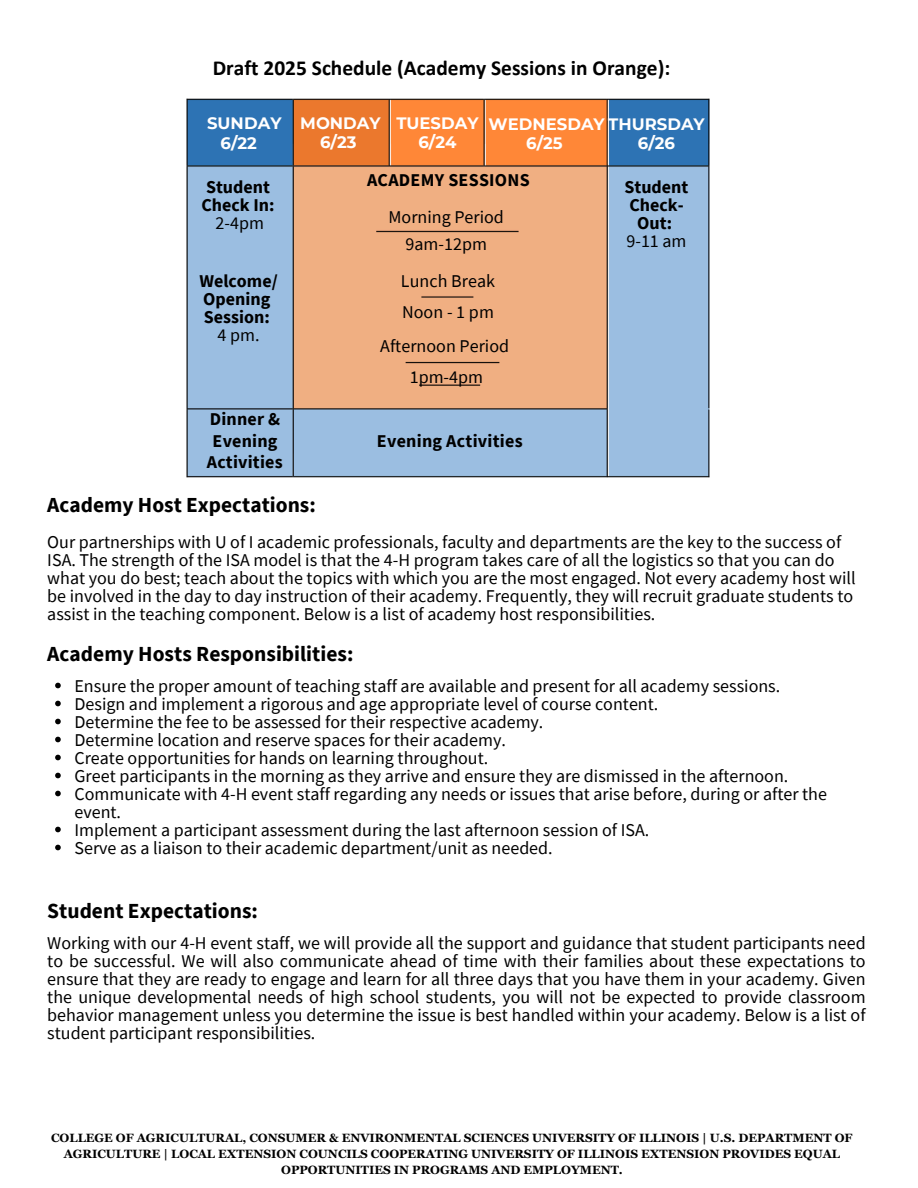
<style>
.page{position:relative;width:918px;height:1188px;background:#fff}
.page>*{position:absolute;margin:0;border:0;box-sizing:border-box;transform-origin:0 0}
.t1{font:700 21.45px "Source Sans Pro";color:#000}
.t2{font:700 21.45px "Calibri";color:#000}
.t3{font:18px/18px "Source Sans Pro";color:#000}
.t4{font:700 18px/18px "Source Sans Pro";letter-spacing:.01em;color:#000;text-align:center}
.t5{font:700 16.5px/19.2px "Montserrat";color:#fff;text-align:center}
.t6{font:700 12px/16px "Georgia Pro";color:#000;text-align:center}
.s1{font-weight:400}
</style>
<div class="page">
<img style="left:186px;top:98px;width:524px;height:380px">
<svg style="left:55px;top:683px;width:6px;height:5px"></svg>
<svg style="left:55px;top:701px;width:6px;height:5px"></svg>
<svg style="left:55px;top:719px;width:6px;height:5px"></svg>
<svg style="left:55px;top:737px;width:6px;height:5px"></svg>
<svg style="left:55px;top:755px;width:6px;height:5px"></svg>
<svg style="left:55px;top:773px;width:6px;height:5px"></svg>
<svg style="left:55px;top:791px;width:6px;height:5px"></svg>
<svg style="left:55px;top:827px;width:6px;height:5px"></svg>
<svg style="left:55px;top:845px;width:6px;height:5px"></svg>
<h4 class="t2" style="left:213px;top:59px;width:459px">Draft 2025 Schedule (Academy Sessions in Orange):</h4>
<h4 class="t5" style="left:207px;top:114px;width:76px">SUNDAY</h4>
<h3 class="t5" style="left:221px;top:134px;width:38px">6/22</h3>
<h3 class="t4" style="left:202px;top:177px;width:75px;text-align:left">Student<br>Check In:</h3>
<h1 class="t3" style="left:216px;top:213px;width:50px">2-4pm</h1>
<h4 class="t4" style="left:199px;top:272px;width:80px;text-align:left">Welcome/<br>Opening<br>Session:</h4>
<h1 class="t3" style="left:218px;top:326px;width:43px">4 pm.</h1>
<h4 class="t4" style="left:207px;top:408px;width:77px;line-height:21.3px">Dinner &amp;<br>Evening<br>Activities</h4>
<p class="t5" style="left:300px;top:114px;width:82px">MONDAY<br>6/23</p>
<p class="t5" style="left:396px;top:114px;width:84px">TUESDAY<br>6/24</p>
<p class="t5" style="left:526px;top:114px;width:180px;text-align:left;text-indent:-38px">WEDNESDAY THURSDAY<br>6/25</p>
<p class="t4" style="left:367px;top:170px;width:164px">ACADEMY SESSIONS</p>
<p class="t3" style="left:389px;top:203px;width:117px;line-height:27px;text-align:center">Morning Period<br>9am-12pm</p>
<p class="t3" style="left:401px;top:272px;width:96px">Lunch Break</p>
<h1 class="t5" style="left:638px;top:134px;width:39px">6/26</h1>
<h4 class="t4" style="left:625px;top:177px;width:65px">Student<br>Check-<br>Out:<br><span class="s1">9-11 am</span></h4>
<p class="t3" style="left:402px;top:302px;width:93px">Noon - 1 pm</p>
<p class="t3" style="left:380px;top:337px;width:130px">Afternoon Period</p>
<p class="t3" style="left:410px;top:367px;width:75px">1pm-4pm</p>
<p class="t4" style="left:377px;top:432px;width:147px">Evening Activities</p>
<h4 class="t1" style="left:47px;top:491px;width:270px">Academy Host Expectations:</h4>
<p class="t3" style="left:47px;top:532px;width:810px">Our partnerships with U of I academic professionals, faculty and departments are the key to the success of ISA. The strength of the ISA model is that the 4-H program takes care of all the logistics so that you can do what you do best; teach about the topics with which you are the most engaged. Not every academy host will be involved in the day to day instruction of their academy. Frequently, they will recruit graduate students to assist in the teaching component. Below is a list of academy host responsibilities.</p>
<h2 class="t1" style="left:47px;top:640px;width:308px">Academy Hosts Responsibilities:</h2>
<h3 class="t3" style="left:74px;top:676px;width:707px">Ensure the proper amount of teaching staff are available and present for all academy sessions.</h3>
<h2 class="t3" style="left:74px;top:694px;width:585px">Design and implement a rigorous and age appropriate level of course content.</h2>
<h2 class="t3" style="left:74px;top:712px;width:471px">Determine the fee to be assessed for their respective academy.</h2>
<h2 class="t3" style="left:74px;top:730px;width:433px">Determine location and reserve spaces for their academy.</h2>
<h2 class="t3" style="left:74px;top:748px;width:415px">Create opportunities for hands on learning throughout.</h2>
<h4 class="t3" style="left:74px;top:766px;width:715px">Greet participants in the morning as they arrive and ensure they are dismissed in the afternoon.</h4>
<h2 class="t3" style="left:74px;top:784px;width:754px">Communicate with 4-H event staff regarding any needs or issues that arise before, during or after the event.</h2>
<h4 class="t3" style="left:74px;top:820px;width:576px">Implement a participant assessment during the last afternoon session of ISA.</h4>
<h4 class="t3" style="left:74px;top:838px;width:480px">Serve as a liaison to their academic department/unit as needed.</h4>
<p class="t1" style="left:47px;top:897px;width:212px">Student Expectations:</p>
<h4 class="t3" style="left:47px;top:933px;width:820px;text-align:justify">Working with our 4-H event staff, we will provide all the support and guidance that student participants need to be successful. We will also communicate ahead of time with their families about these expectations to ensure that they are ready to engage and learn for all three days that you have them in your academy. Given the unique developmental needs of high school students, you will not be expected to provide classroom behavior management unless you determine the issue is best handled within your academy. Below is a list of student participant responsibilities.</h4>
<p class="t6" style="left:51px;top:1130px;width:803px">COLLEGE OF AGRICULTURAL, CONSUMER &amp; ENVIRONMENTAL SCIENCES UNIVERSITY OF ILLINOIS | U.S. DEPARTMENT OF<br>AGRICULTURE | LOCAL EXTENSION COUNCILS COOPERATING UNIVERSITY OF ILLINOIS EXTENSION PROVIDES EQUAL<br>OPPORTUNITIES IN PROGRAMS AND EMPLOYMENT.</p>
</div>
